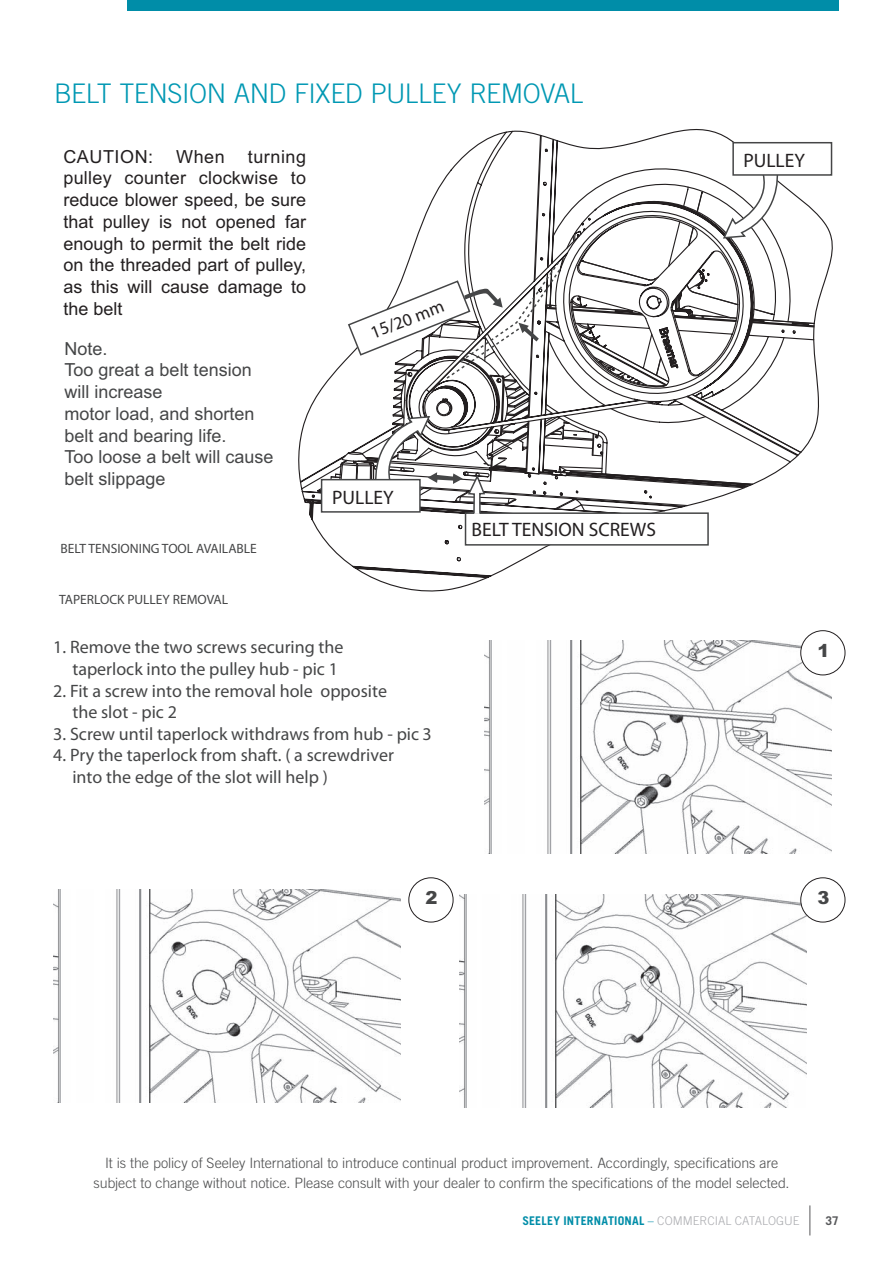
<style>
.page{position:relative;width:893px;height:1263px;background:#fff}
.page>*{position:absolute;margin:0;border:0;box-sizing:border-box;transform-origin:0 0}
._02_Heading_18pt{font:300 27px "Trade Gothic LT Std";letter-spacing:-.015em;color:#0098b3}
.t1{font:19.5px "Myriad";color:#231f20}
.t2{font:18px/21.6px "Myriad Pro";color:#454647}
.t3{font:18px/21.8px "Arial";color:#231f20;text-align:justify}
.t4{font:18px/21.8px "Arial";color:#454647}
.t5{font:18px "Arial";letter-spacing:.03em;color:#231f20}
.t6{font:18px "Myriad";color:#231f20}
.t7{font:900 18px "Arial";color:#454647}
._11_Table_body{font:300 14.25px/19.8px "Trade Gothic LT Std";letter-spacing:-.005em;color:#4b4c4d;text-align:center}
.t8{font:13.5px "Myriad Pro";color:#454647}
.t9{font:700 12px "Trade Gothic LT Std";letter-spacing:.02em;color:#008da8}
.t10{font:700 12px "Trade Gothic LT Std";color:#57585a}
.s1{font-weight:300}
.s2{font-weight:300;color:#acadb1}
</style>
<div class="page">
<hr style="left:809px;top:1205px;width:1px;height:30px;background:#57585a">
<div style="left:128px;top:0;width:711px;height:11px;background:#008da8"></div>
<svg style="left:298px;top:129px;width:535px;height:463px"></svg>
<svg style="left:308px;top:130px;width:507px;height:414px"></svg>
<svg style="left:722px;top:172px;width:58px;height:67px"></svg>
<div style="left:732px;top:142px;width:100px;height:34px;background:#fff;border:2px solid #454647"></div>
<div style="left:322px;top:480px;width:98px;height:32px;background:#fff"></div>
<div style="left:321px;top:479px;width:100px;height:34px;border:2px solid #454647"></div>
<svg style="left:347px;top:260px;width:216px;height:120px"></svg>
<svg style="left:373px;top:415px;width:337px;height:131px"></svg>
<img style="left:485px;top:640px;width:347px;height:213px">
<img style="left:53px;top:889px;width:348px;height:214px">
<img style="left:460px;top:894px;width:347px;height:213px">
<div style="left:801px;top:631px;width:44px;height:44px;background:#fff;border-radius:50%"></div>
<div style="left:800px;top:630px;width:45px;height:45px;border:1px solid #231f20;border-radius:50%"></div>
<div style="left:409px;top:877px;width:44px;height:45px;border:1px solid #231f20;border-radius:50%"></div>
<div style="left:801px;top:878px;width:44px;height:44px;background:#fff;border-radius:50%"></div>
<div style="left:800px;top:877px;width:45px;height:45px;border:1px solid #231f20;border-radius:50%"></div>
<p class="_02_Heading_18pt" style="left:54px;top:78px;width:531px">BELT TENSION AND FIXED PULLEY REMOVAL</p>
<p class="t5" style="left:63px;top:145px;width:91px">CAUTION:</p>
<p class="t3" style="left:176px;top:146px;width:50px">When</p>
<p class="t3" style="left:63px;top:146px;width:244px;text-indent:184px">turning pulley counter clockwise to reduce blower speed, be sure that pulley is not opened far enough to permit the belt ride on the threaded part of pulley, as this will cause damage to the belt</p>
<p class="t4" style="left:65px;top:338px;width:211px">Note.<br>Too great a belt tension will increase<br>motor load, and shorten belt and bearing life.<br>Too loose a belt will cause belt slippage</p>
<p class="t8" style="left:60px;top:540px;width:198px">BELT TENSIONING TOOL AVAILABLE</p>
<p class="t6" style="left:368px;top:325px;width:78px;rotate:-21deg">15/20 mm</p>
<p class="t1" style="left:332px;top:487px;width:63px">PULLEY</p>
<p class="t8" style="left:59px;top:591px;width:171px">TAPERLOCK PULLEY REMOVAL</p>
<p class="t2" style="left:72px;top:636px;width:273px;text-indent:-19px">1. Remove the two screws securing the taperlock into the pulley hub - pic 1</p>
<p class="t2" style="left:72px;top:679px;width:316px;text-indent:-19px">2. Fit a screw into the removal hole opposite the slot - pic 2</p>
<p class="t2" style="left:53px;top:723px;width:380px">3. Screw until taperlock withdraws from hub - pic 3</p>
<p class="t2" style="left:72px;top:744px;width:323px;text-indent:-19px">4. Pry the taperlock from shaft. ( a screwdriver into the edge of the slot will help )</p>
<p class="t1" style="left:472px;top:519px;width:186px">BELT TENSION SCREWS</p>
<p class="t1" style="left:743px;top:151px;width:63px">PULLEY</p>
<p class="t7" style="left:817px;top:637px;width:14px">1</p>
<p class="t7" style="left:426px;top:884px;width:14px">2</p>
<p class="t7" style="left:817px;top:884px;width:14px">3</p>
<p class="_11_Table_body" style="left:94px;top:1153px;width:697px">It is the policy of Seeley International to introduce continual product improvement. Accordingly, specifications are subject to change without notice. Please consult with your dealer to confirm the specifications of the model selected.</p>
<p class="t9" style="left:522px;top:1213px;width:279px">SEELEY INTERNATIONAL <span class="s1">–</span> <span class="s2">COMMERCIAL CATALOGUE</span></p>
<p class="t10" style="left:825px;top:1213px;width:15px">37</p>
</div>
